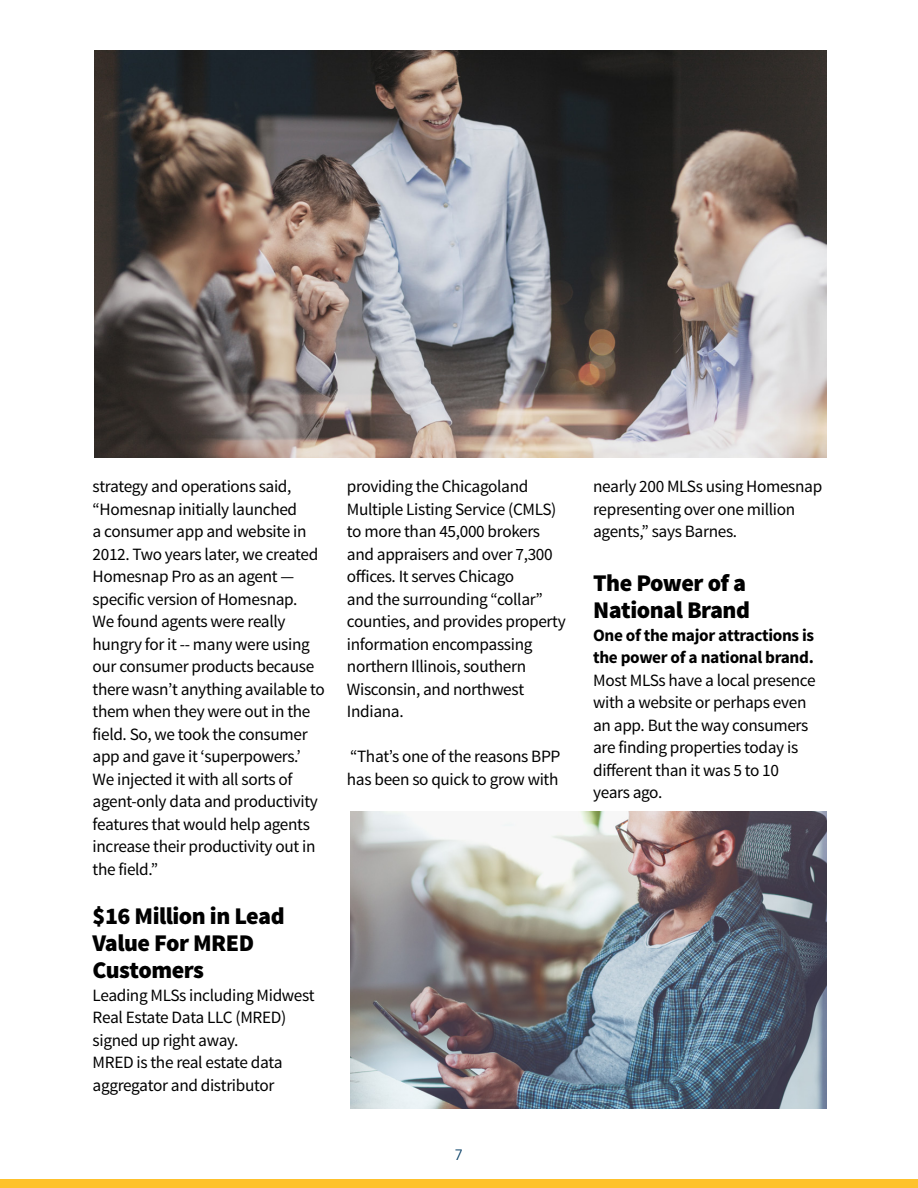
<style>
.page{position:relative;width:918px;height:1188px;background:#fff}
.page>*{position:absolute;margin:0;border:0;box-sizing:border-box;transform-origin:0 0}
.t1{font:900 24px/27px "Source Sans Pro";letter-spacing:-.02em;color:#000}
.t2{font:17.25px/22.5px "Source Sans Pro";letter-spacing:-.02em;color:#000}
.t3{font:700 17.25px/22.5px "Source Sans Pro";letter-spacing:-.02em;color:#000}
.t4{font:15px "Avenir";color:#0c4269}
</style>
<div class="page">
<div style="left:0;top:1179px;width:918px;height:9px;background:#fec22c"></div>
<img style="left:351px;top:811px;width:476px;height:297px">
<img style="left:94px;top:51px;width:733px;height:407px">
<p class="t2" style="left:93px;top:476px;width:234px">strategy and operations said, “Homesnap initially launched<br>a consumer app and website in<br>2012. Two years later, we created<br>Homesnap Pro as an agent — specific version of Homesnap.<br>We found agents were really hungry for it -- many were using our consumer products because there wasn’t anything available to them when they were out in the field. So, we took the consumer app and gave it ‘superpowers.’<br>We injected it with all sorts of agent-only data and productivity features that would help agents increase their productivity out in the field.”</p>
<h1 class="t1" style="left:93px;top:904px;width:194px">$16 Million in Lead<br>Value For MRED<br>Customers</h1>
<p class="t2" style="left:93px;top:984px;width:224px">Leading MLSs including Midwest<br>Real Estate Data LLC (MRED) signed up right away.<br>MRED is the real estate data aggregator and distributor</p>
<p class="t2" style="left:347px;top:476px;width:220px">providing the Chicagoland<br>Multiple Listing Service (CMLS) to more than 45,000 brokers and appraisers and over 7,300 offices. It serves Chicago<br>and the surrounding “collar” counties, and provides property information encompassing northern Illinois, southern<br>Wisconsin, and northwest<br>Indiana.</p>
<p class="t2" style="left:347px;top:746px;width:215px">“That’s one of the reasons BPP has been so quick to grow with</p>
<p class="t4" style="left:455px;top:1145px;width:10px">7</p>
<p class="t2" style="left:593px;top:476px;width:231px">nearly 200 MLSs using Homesnap representing over one million agents,” says Barnes.</p>
<h1 class="t1" style="left:593px;top:571px;width:158px">The Power of a<br>National Brand</h1>
<p class="t3" style="left:593px;top:625px;width:223px">One of the major attractions is the power of a national brand.</p>
<p class="t2" style="left:593px;top:669px;width:224px">Most MLSs have a local presence with a website or perhaps even an app. But the way consumers are finding properties today is different than it was 5 to 10 years ago.</p>
</div>
